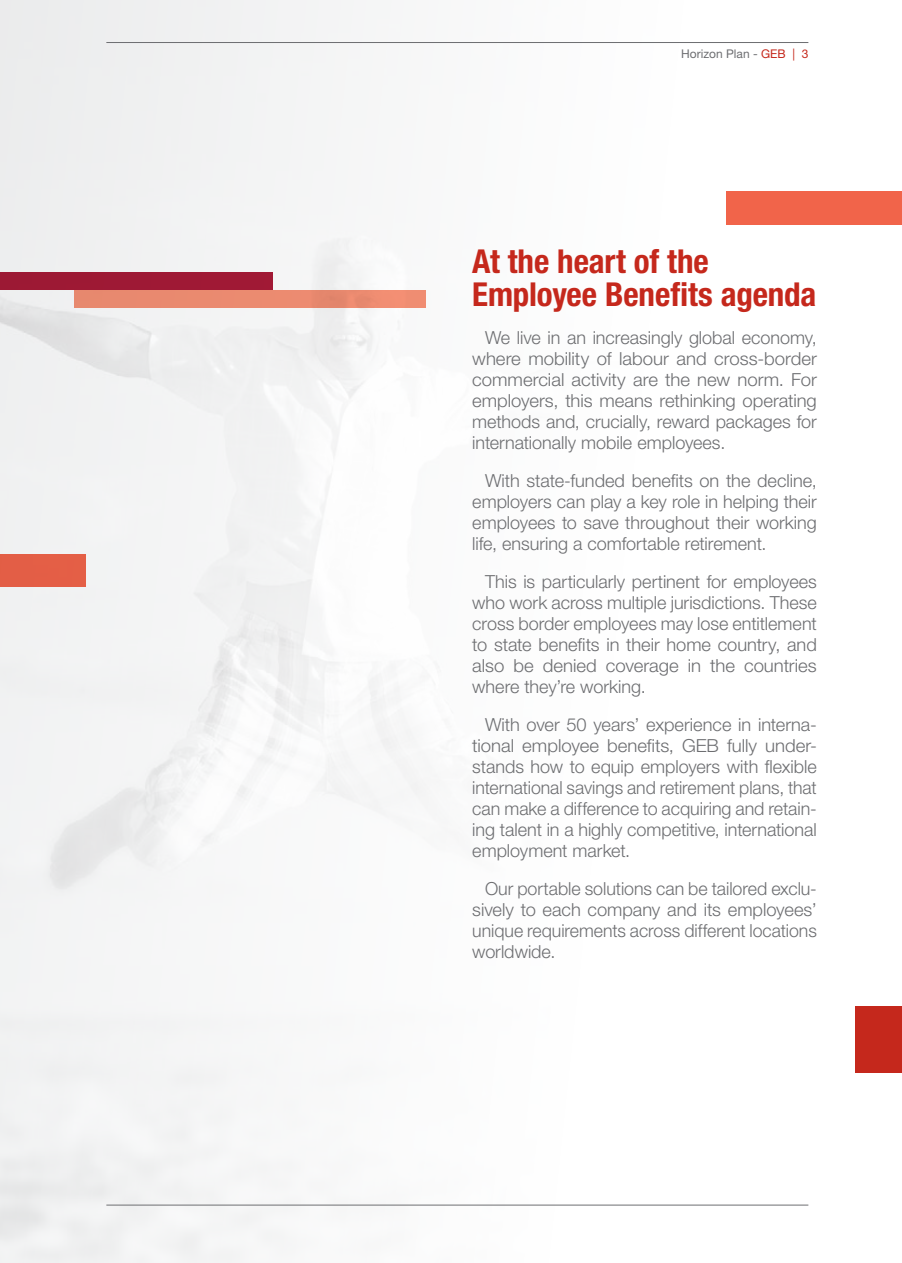
<style>
.page{position:relative;width:902px;height:1263px;background:#fff}
.page>*{position:absolute;margin:0;border:0;box-sizing:border-box;transform-origin:0 0}
.t1{font:700 condensed 33px/33px "Helvetica Neue LT Std";letter-spacing:-.005em;color:#c5281c}
.t2{font:300 18px/21px "Helvetica Neue LT Std";color:#6d6e71;text-align:justify}
.t3{font:12px "Helvetica Neue LT Std";color:#6d6e71}
.s1{color:#c5281c}
</style>
<div class="page">
<img style="left:0;top:0;width:809px;height:1263px">
<div style="left:0;top:273px;width:272px;height:17px;background:#9e1935"></div>
<div style="left:726px;top:191px;width:175px;height:34px;background:#f1644a"></div>
<div style="left:74px;top:290px;width:351px;height:17px;background:#ea8a6f"></div>
<div style="left:0;top:554px;width:86px;height:33px;background:#e45e46"></div>
<div style="left:855px;top:1006px;width:46px;height:67px;background:#c5281c"></div>
<hr style="left:106px;top:42px;width:702px;height:1px;background:#6d6e71">
<hr style="left:106px;top:1205px;width:702px;height:1px;background:#6d6e71">
<p class="t3" style="left:681px;top:46px;width:129px">Horizon Plan - <span class="s1">GEB | 3</span></p>
<h1 class="t1" style="left:472px;top:244px;width:346px">At the heart of the<br>Employee Benefits agenda</h1>
<p class="t2" style="left:472px;top:327px;width:346px;text-indent:13px">We live in an increasingly global economy, where mobility of labour and cross-border commercial activity are the new norm. For employers, this means rethinking operating methods and, crucially, reward packages for internationally mobile employees.</p>
<p class="t2" style="left:472px;top:470px;width:346px;text-indent:13px">With state-funded benefits on the decline, employers can play a key role in helping their employees to save throughout their working life, ensuring a comfortable retirement.</p>
<p class="t2" style="left:472px;top:571px;width:346px;text-indent:13px">This is particularly pertinent for employees who work across multiple jurisdictions. These cross border employees may lose entitlement to state benefits in their home country, and also be denied coverage in the countries where they’re working.</p>
<p class="t2" style="left:472px;top:714px;width:346px;text-indent:13px">With over 50 years’ experience in interna&shy;tional employee benefits, GEB fully under&shy;stands how to equip employers with flexible international savings and retirement plans, that can make a difference to acquiring and retain&shy;ing talent in a highly competitive, international employment market.</p>
<p class="t2" style="left:472px;top:878px;width:346px;text-indent:13px">Our portable solutions can be tailored exclu&shy;sively to each company and its employees’ unique requirements across different locations worldwide.</p>
</div>
